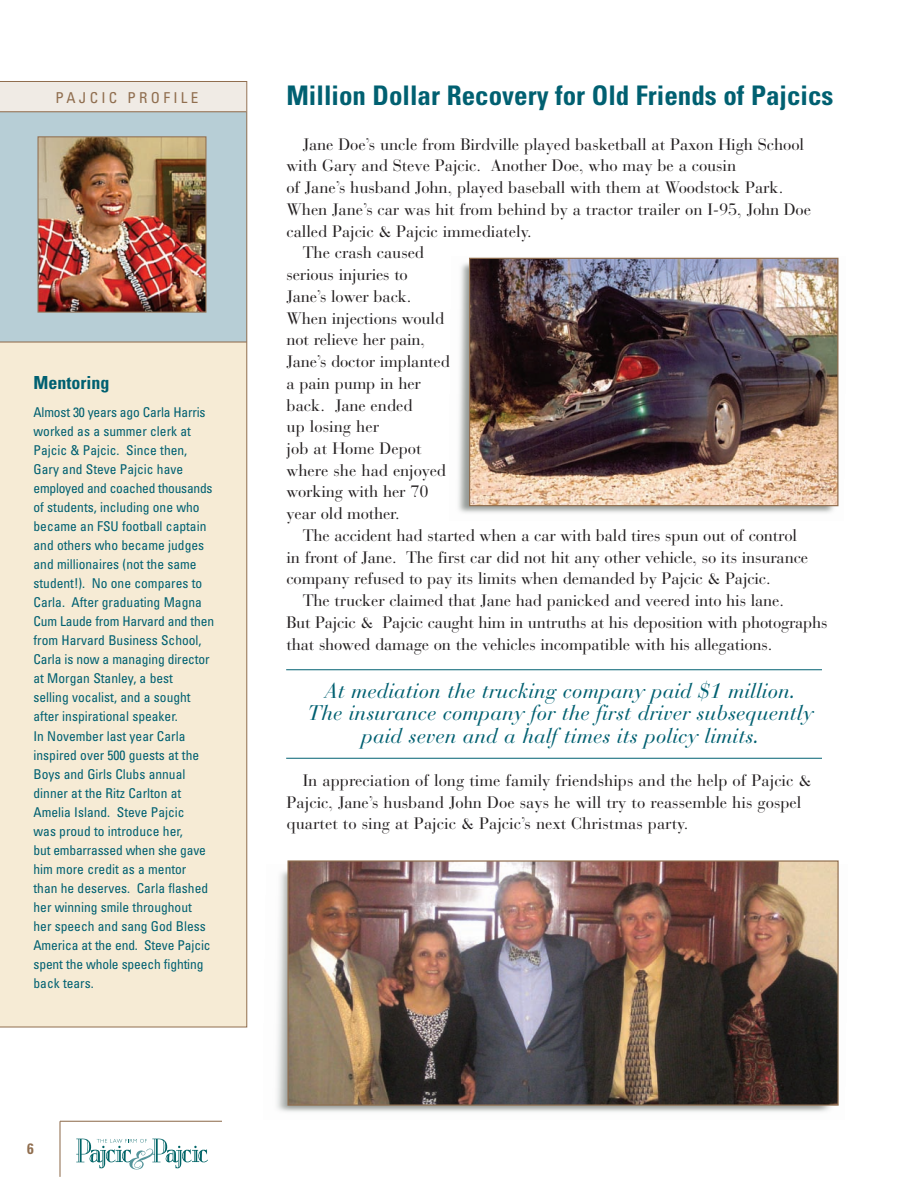
<style>
.page{position:relative;width:918px;height:1188px;background:#fff}
.page>*{position:absolute;margin:0;border:0;box-sizing:border-box;transform-origin:0 0}
.t1{font:700 condensed 27px "Univers";color:#006071}
.t2{font:italic 21px/22.4px "Bauer Bodoni";color:#006071;text-align:center}
.t3{font:700 condensed 18px "Univers";color:#006071}
.t4{font:16.5px/21.8px "Bauer Bodoni";letter-spacing:-.01em;color:#231f20}
.t5{font:condensed 15px "Univers";letter-spacing:.22em;color:#906e4f}
.t6{font:700 condensed 15px "Univers";color:#906e4f}
.t7{font:condensed 13.5px/19px "Univers";color:#006071}
</style>
<div class="page">
<img style="left:276px;top:871px;width:555px;height:241px">
<img style="left:289px;top:862px;width:548px;height:242px">
<div style="left:287px;top:860px;width:552px;height:246px;border:1px solid #906e4f"></div>
<img style="left:458px;top:257px;width:381px;height:256px">
<svg style="left:0;top:81px;width:247px;height:946px;background:#ece6d4"></svg>
<img style="left:40px;top:138px;width:164px;height:173px">
<div style="left:38px;top:136px;width:168px;height:177px;border:1px solid #906e4f"></div>
<svg style="left:76px;top:1139px;width:132px;height:31px"></svg>
<hr style="left:59px;top:1121px;width:2px;height:56px;background:#906e4f">
<hr style="left:60px;top:1121px;width:162px;height:1px;background:#906e4f">
<hr style="left:0;top:341px;width:247px;height:2px;background:#906e4f">
<img style="left:471px;top:260px;width:365px;height:244px">
<div style="left:469px;top:258px;width:369px;height:248px;border:1px solid #906e4f"></div>
<hr style="left:286px;top:669px;width:536px;height:1px;background:#006071">
<hr style="left:286px;top:758px;width:536px;height:1px;background:#006071">
<p class="t5" style="left:56px;top:92px;width:144px">PAJCIC PROFILE</p>
<p class="t3" style="left:34px;top:376px;width:77px">Mentoring</p>
<p class="t7" style="left:34px;top:403px;width:182px">Almost 30 years ago Carla Harris worked as a summer clerk at<br>Pajcic &amp; Pajcic. Since then,<br>Gary and Steve Pajcic have employed and coached thousands of students, including one who became an FSU football captain and others who became judges and millionaires (not the same student!). No one compares to<br>Carla. After graduating Magna<br>Cum Laude from Harvard and then from Harvard Business School,<br>Carla is now a managing director at Morgan Stanley, a best<br>selling vocalist, and a sought after inspirational speaker.<br>In November last year Carla inspired over 500 guests at the<br>Boys and Girls Clubs annual dinner at the Ritz Carlton at<br>Amelia Island. Steve Pajcic<br>was proud to introduce her,<br>but embarrassed when she gave him more credit as a mentor<br>than he deserves. Carla flashed her winning smile throughout<br>her speech and sang God Bless<br>America at the end. Steve Pajcic spent the whole speech fighting back tears.</p>
<p class="t6" style="left:27px;top:1143px;width:8px">6</p>
<h1 class="t1" style="left:286px;top:85px;width:549px">Million Dollar Recovery for Old Friends of Pajcics</h1>
<p class="t4" style="left:303px;top:135px;width:503px">Jane Doe’s uncle from Birdville played basketball at Paxon High School</p>
<p class="t4" style="left:286px;top:157px;width:451px">with Gary and Steve Pajcic. Another Doe, who may be a cousin</p>
<p class="t4" style="left:286px;top:179px;width:498px">of Jane’s husband John, played baseball with them at Woodstock Park.</p>
<p class="t4" style="left:286px;top:200px;width:526px">When Jane’s car was hit from behind by a tractor trailer on I-95, John Doe</p>
<p class="t4" style="left:286px;top:222px;width:247px">called Pajcic &amp; Pajcic immediately.</p>
<p class="t4" style="left:303px;top:244px;width:123px">The crash caused</p>
<p class="t4" style="left:286px;top:266px;width:123px">serious injuries to</p>
<p class="t4" style="left:286px;top:287px;width:126px">Jane’s lower back.</p>
<p class="t4" style="left:286px;top:309px;width:159px">When injections would</p>
<p class="t4" style="left:286px;top:331px;width:140px">not relieve her pain,</p>
<p class="t4" style="left:286px;top:353px;width:165px">Jane’s doctor implanted</p>
<p class="t4" style="left:286px;top:374px;width:136px">a pain pump in her</p>
<p class="t4" style="left:286px;top:396px;width:128px">back. Jane ended</p>
<p class="t4" style="left:286px;top:418px;width:94px">up losing her</p>
<p class="t4" style="left:286px;top:440px;width:137px">job at Home Depot</p>
<p class="t4" style="left:286px;top:461px;width:161px">where she had enjoyed</p>
<p class="t4" style="left:286px;top:483px;width:144px">working with her 70</p>
<p class="t4" style="left:286px;top:505px;width:115px">year old mother.</p>
<p class="t4" style="left:303px;top:527px;width:496px">The accident had started when a car with bald tires spun out of control</p>
<p class="t4" style="left:286px;top:548px;width:523px">in front of Jane. The first car did not hit any other vehicle, so its insurance</p>
<p class="t4" style="left:286px;top:570px;width:486px">company refused to pay its limits when demanded by Pajcic &amp; Pajcic.</p>
<p class="t4" style="left:303px;top:592px;width:483px">The trucker claimed that Jane had panicked and veered into his lane.</p>
<p class="t4" style="left:286px;top:614px;width:542px">But Pajcic &amp; Pajcic caught him in untruths at his deposition with photographs</p>
<p class="t4" style="left:286px;top:635px;width:487px">that showed damage on the vehicles incompatible with his allegations.</p>
<p class="t2" style="left:307px;top:682px;width:507px">At mediation the trucking company paid $1 million.<br>The insurance company for the first driver subsequently paid seven and a half times its policy limits.</p>
<p class="t4" style="left:286px;top:772px;width:526px;text-indent:16px">In appreciation of long time family friendships and the help of Pajcic &amp;<br>Pajcic, Jane’s husband John Doe says he will try to reassemble his gospel quartet to sing at Pajcic &amp; Pajcic’s next Christmas party.</p>
</div>
